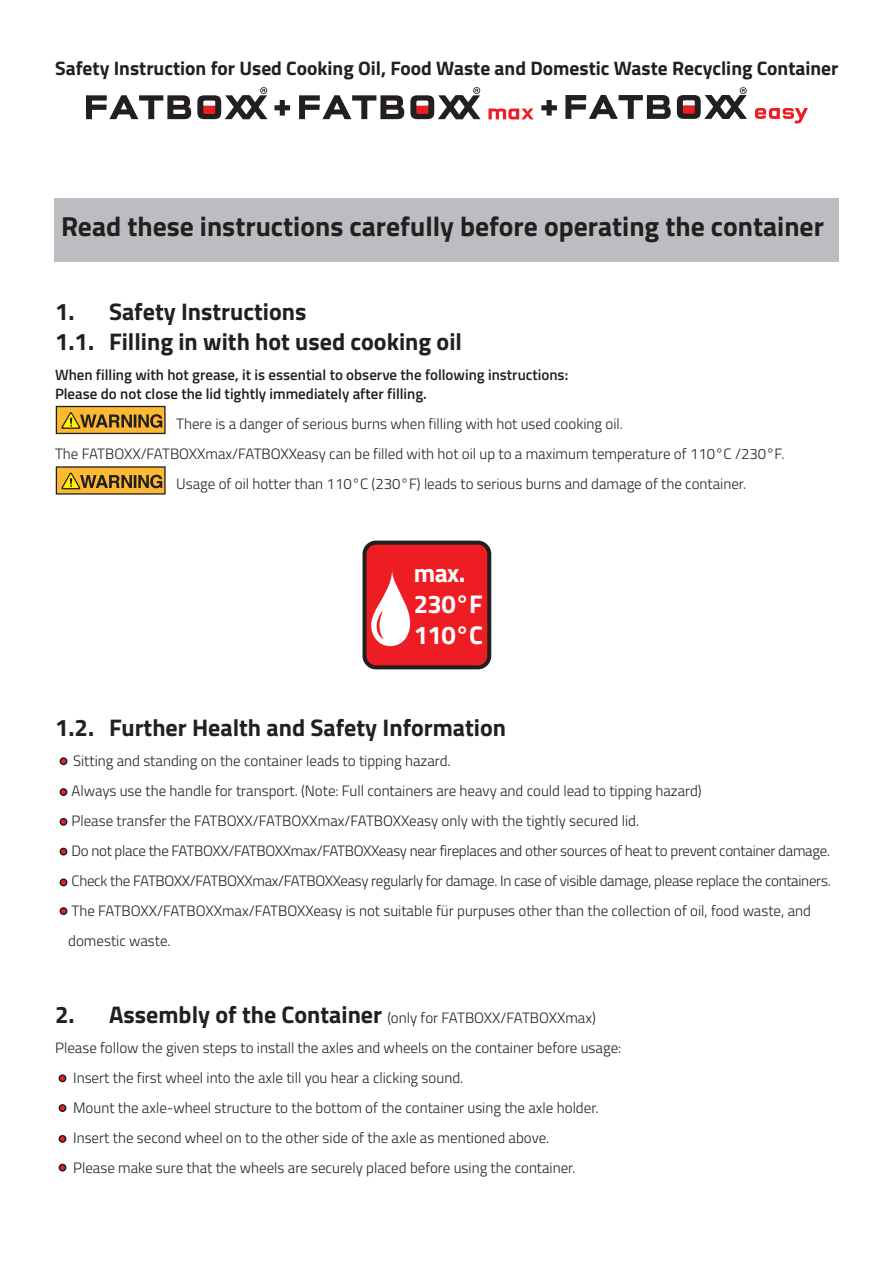
<style>
.page{position:relative;width:893px;height:1263px;background:#fff}
.page>*{position:absolute;margin:0;border:0;box-sizing:border-box;transform-origin:0 0}
.t1{font:700 27.6px "Titillium";color:#231f20}
.t2{font:700 25.65px "Titillium";letter-spacing:-.02em;color:#fff}
.t3{font:700 24px "Titillium";color:#231f20}
.t4{font:700 19.5px "Titillium";color:#231f20}
.t5{font:300 15px "Titillium";color:#231f20}
.t6{font:300 15px "Titillium";letter-spacing:-.02em;color:#231f20}
.t7{font:600 15px "Titillium";color:#231f20}
.s1{font-weight:700;font-size:24px}
</style>
<div class="page">
<div style="left:54px;top:198px;width:785px;height:63px;background:#bcbdc0"></div>
<div style="left:56px;top:406px;width:109px;height:27px;background:#fdb931"></div>
<div style="left:56px;top:406px;width:110px;height:28px;border:1px solid #231f20"></div>
<svg style="left:61px;top:412px;width:101px;height:17px"></svg>
<div style="left:56px;top:467px;width:109px;height:27px;background:#fdb931"></div>
<svg style="left:61px;top:472px;width:101px;height:17px"></svg>
<div style="left:365px;top:543px;width:124px;height:124px;background:#ee1d23;border-radius:11px"></div>
<div style="left:362px;top:541px;width:129px;height:128px;border:4px solid #231f20;border-radius:11px"></div>
<svg style="left:362px;top:571px;width:49px;height:79px"></svg>
<div style="left:59px;top:1075px;width:7px;height:6px;background:#ee1d23;border-radius:50%"></div>
<div style="left:59px;top:1074px;width:7px;height:8px;border:2px solid #231f20;border-radius:50%"></div>
<div style="left:59px;top:1105px;width:7px;height:6px;background:#ee1d23;border-radius:50%"></div>
<div style="left:59px;top:1104px;width:7px;height:8px;border:2px solid #231f20;border-radius:50%"></div>
<div style="left:59px;top:1136px;width:7px;height:6px;background:#ee1d23;border-radius:50%"></div>
<div style="left:59px;top:1135px;width:7px;height:8px;border:2px solid #231f20;border-radius:50%"></div>
<div style="left:59px;top:1164px;width:7px;height:7px;background:#ee1d23;border-radius:50%"></div>
<div style="left:59px;top:1164px;width:7px;height:7px;border:2px solid #231f20;border-radius:50%"></div>
<svg style="left:488px;top:109px;width:46px;height:10px"></svg>
<svg style="left:299px;top:95px;width:105px;height:24px"></svg>
<svg style="left:410px;top:87px;width:71px;height:32px"></svg>
<svg style="left:86px;top:95px;width:105px;height:24px"></svg>
<svg style="left:197px;top:87px;width:70px;height:32px"></svg>
<svg style="left:274px;top:100px;width:16px;height:16px"></svg>
<svg style="left:565px;top:95px;width:106px;height:24px"></svg>
<svg style="left:677px;top:87px;width:70px;height:32px"></svg>
<svg style="left:755px;top:108px;width:53px;height:15px"></svg>
<svg style="left:541px;top:100px;width:16px;height:16px"></svg>
<div style="left:60px;top:758px;width:7px;height:6px;background:#ee1d23;border-radius:50%"></div>
<div style="left:60px;top:757px;width:7px;height:8px;border:2px solid #231f20;border-radius:50%"></div>
<div style="left:60px;top:789px;width:7px;height:6px;background:#ee1d23;border-radius:50%"></div>
<div style="left:60px;top:788px;width:7px;height:8px;border:2px solid #231f20;border-radius:50%"></div>
<div style="left:60px;top:819px;width:7px;height:6px;background:#ee1d23;border-radius:50%"></div>
<div style="left:60px;top:818px;width:7px;height:8px;border:2px solid #231f20;border-radius:50%"></div>
<div style="left:60px;top:848px;width:7px;height:7px;background:#ee1d23;border-radius:50%"></div>
<div style="left:60px;top:848px;width:7px;height:7px;border:2px solid #231f20;border-radius:50%"></div>
<div style="left:60px;top:879px;width:7px;height:7px;background:#ee1d23;border-radius:50%"></div>
<div style="left:60px;top:878px;width:7px;height:8px;border:2px solid #231f20;border-radius:50%"></div>
<div style="left:60px;top:908px;width:7px;height:6px;background:#ee1d23;border-radius:50%"></div>
<div style="left:60px;top:907px;width:7px;height:8px;border:2px solid #231f20;border-radius:50%"></div>
<p class="t4" style="left:55px;top:53px;width:785px">Safety Instruction for Used Cooking Oil, Food Waste and Domestic Waste Recycling Container</p>
<p class="t1" style="left:61px;top:205px;width:764px">Read these instructions carefully before operating the container</p>
<p class="t3" style="left:55px;top:293px;width:253px">1. Safety Instructions</p>
<p class="t3" style="left:55px;top:323px;width:409px">1.1. Filling in with hot used cooking oil</p>
<p class="t7" style="left:55px;top:363px;width:515px">When filling with hot grease, it is essential to observe the following instructions:</p>
<p class="t7" style="left:55px;top:383px;width:373px">Please do not close the lid tightly immediately after filling.</p>
<p class="t5" style="left:176px;top:413px;width:448px">There is a danger of serious burns when filling with hot used cooking oil.</p>
<p class="t5" style="left:55px;top:443px;width:731px">The FATBOXX/FATBOXXmax/FATBOXXeasy can be filled with hot oil up to a maximum temperature of 110°C /230°F.</p>
<p class="t5" style="left:176px;top:473px;width:571px">Usage of oil hotter than 110°C (230°F) leads to serious burns and damage of the container.</p>
<p class="t2" style="left:414px;top:554px;width:53px">max.</p>
<p class="t2" style="left:414px;top:585px;width:71px">230°F</p>
<p class="t2" style="left:414px;top:615px;width:71px">110°C</p>
<p class="t3" style="left:55px;top:710px;width:453px">1.2. Further Health and Safety Information</p>
<p class="t5" style="left:73px;top:750px;width:379px">Sitting and standing on the container leads to tipping hazard.</p>
<p class="t5" style="left:71px;top:780px;width:632px">Always use the handle for transport. (Note: Full containers are heavy and could lead to tipping hazard)</p>
<p class="t5" style="left:71px;top:810px;width:569px">Please transfer the FATBOXX/FATBOXXmax/FATBOXXeasy only with the tightly secured lid.</p>
<p class="t6" style="left:71px;top:840px;width:760px">Do not place the FATBOXX/FATBOXXmax/FATBOXXeasy near fireplaces and other sources of heat to prevent container damage.</p>
<p class="t6" style="left:71px;top:870px;width:761px">Check the FATBOXX/FATBOXXmax/FATBOXXeasy regularly for damage. In case of visible damage, please replace the containers.</p>
<p class="t5" style="left:71px;top:900px;width:741px">The FATBOXX/FATBOXXmax/FATBOXXeasy is not suitable für purpuses other than the collection of oil, food waste, and</p>
<p class="t5" style="left:68px;top:930px;width:104px">domestic waste.</p>
<p class="t5" style="left:55px;top:1007px;width:542px"><span class="s1">2. Assembly of the Container</span> (only for FATBOXX/FATBOXXmax)</p>
<p class="t5" style="left:55px;top:1037px;width:568px">Please follow the given steps to install the axles and wheels on the container before usage:</p>
<p class="t5" style="left:73px;top:1067px;width:392px">Insert the first wheel into the axle till you hear a clicking sound.</p>
<p class="t5" style="left:73px;top:1097px;width:527px">Mount the axle-wheel structure to the bottom of the container using the axle holder.</p>
<p class="t5" style="left:73px;top:1127px;width:478px">Insert the second wheel on to the other side of the axle as mentioned above.</p>
<p class="t5" style="left:73px;top:1157px;width:504px">Please make sure that the wheels are securely placed before using the container.</p>
</div>
